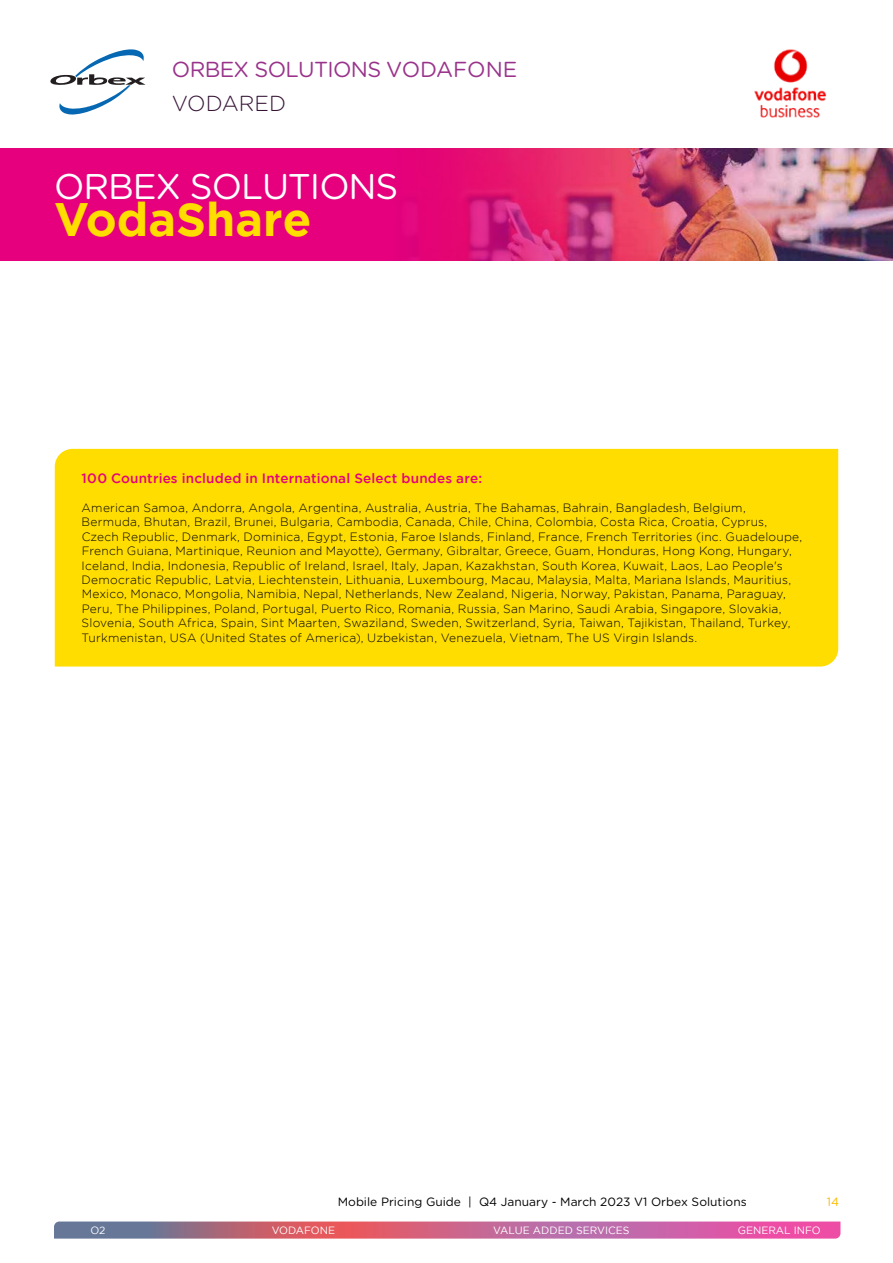
<style>
.page{position:relative;width:893px;height:1263px;background:#fff}
.page>*{position:absolute;margin:0;border:0;box-sizing:border-box;transform-origin:0 0}
.t1{font:700 46.8px "Gotham";color:#fd0}
.t2{font:35.7px "Gotham Rounded";letter-spacing:-.03em;color:#fff}
.t3{font:21.75px "Gotham Rounded";letter-spacing:-.03em;color:#99338a}
.t4{font:300 21.75px "Gotham Rounded";color:#351436}
.t5{font:500 13.5px "Gotham";letter-spacing:.015em;color:#e6007d}
.t6{font:300 12px/14.4px "Gotham";letter-spacing:.015em;color:#000}
.t7{font:12px "Gotham Rounded";color:#000}
.t8{font:12px "Gotham Rounded";color:#fbba00}
.t9{font:10.5px "Gotham";color:#fff}
</style>
<div class="page">
<svg style="left:54px;top:1221px;width:786px;height:17px;background:#c06893"></svg>
<img style="left:0;top:148px;width:893px;height:113px">
<div style="left:55px;top:449px;width:783px;height:217px;background:#fd0"></div>
<img style="left:754px;top:49px;width:73px;height:69px">
<svg style="left:50px;top:49px;width:95px;height:66px"></svg>
<h3 class="t3" style="left:172px;top:55px;width:347px">ORBEX SOLUTIONS VODAFONE</h3>
<h3 class="t4" style="left:172px;top:89px;width:116px">VODARED</h3>
<h2 class="t2" style="left:54px;top:162px;width:346px">ORBEX SOLUTIONS</h2>
<h1 class="t1" style="left:54px;top:192px;width:259px">VodaShare</h1>
<p class="t5" style="left:82px;top:471px;width:402px">100 Countries included in International Select bundes are:</p>
<p class="t6" style="left:82px;top:500px;width:722px">American Samoa, Andorra, Angola, Argentina, Australia, Austria, The Bahamas, Bahrain, Bangladesh, Belgium, Bermuda, Bhutan, Brazil, Brunei, Bulgaria, Cambodia, Canada, Chile, China, Colombia, Costa Rica, Croatia, Cyprus, Czech Republic, Denmark, Dominica, Egypt, Estonia, Faroe Islands, Finland, France, French Territories (inc. Guadeloupe, French Guiana, Martinique, Reunion and Mayotte), Germany, Gibraltar, Greece, Guam, Honduras, Hong Kong, Hungary, Iceland, India, Indonesia, Republic of Ireland, Israel, Italy, Japan, Kazakhstan, South Korea, Kuwait, Laos, Lao People's Democratic Republic, Latvia, Liechtenstein, Lithuania, Luxembourg, Macau, Malaysia, Malta, Mariana Islands, Mauritius, Mexico, Monaco, Mongolia, Namibia, Nepal, Netherlands, New Zealand, Nigeria, Norway, Pakistan, Panama, Paraguay, Peru, The Philippines, Poland, Portugal, Puerto Rico, Romania, Russia, San Marino, Saudi Arabia, Singapore, Slovakia, Slovenia, South Africa, Spain, Sint Maarten, Swaziland, Sweden, Switzerland, Syria, Taiwan, Tajikistan, Thailand, Turkey, Turkmenistan, USA (United States of America), Uzbekistan, Venezuela, Vietnam, The US Virgin Islands.</p>
<p class="t7" style="left:338px;top:1193px;width:410px">Mobile Pricing Guide | Q4 January - March 2023 V1 Orbex Solutions</p>
<p class="t8" style="left:827px;top:1193px;width:14px">14</p>
<p class="t9" style="left:90px;top:1225px;width:17px">O2</p>
<p class="t9" style="left:272px;top:1225px;width:65px">VODAFONE</p>
<p class="t9" style="left:493px;top:1225px;width:138px">VALUE ADDED SERVICES</p>
<p class="t9" style="left:738px;top:1225px;width:85px">GENERAL INFO</p>
</div>
